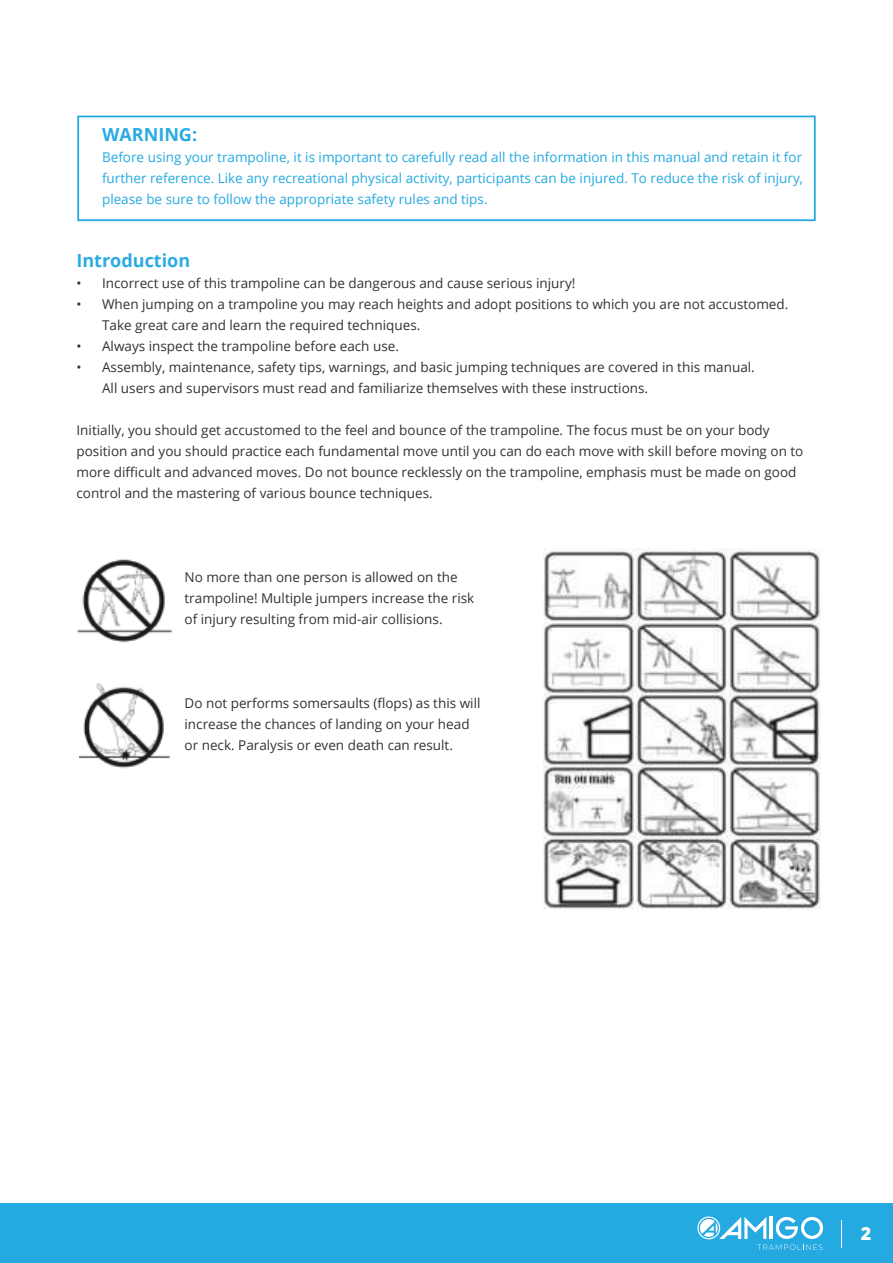
<style>
.page{position:relative;width:893px;height:1263px;background:#fff}
.page>*{position:absolute;margin:0;border:0;box-sizing:border-box;transform-origin:0 0}
.t1{font:700 18px "Open Sans";color:#2babe3}
.t2{font:800 18px "Open Sans";color:#fff}
.t3{font:13.5px/21px "Open Sans";color:#333232}
.t4{font:13.5px/21px "Open Sans";color:#25a9e1;text-align:justify}
</style>
<div class="page">
<div style="left:0;top:1203px;width:893px;height:60px;background:#25a9e1"></div>
<svg style="left:841px;top:1220px;width:1px;height:27px"></svg>
<svg style="left:697px;top:1216px;width:126px;height:34px"></svg>
<div style="left:77px;top:116px;width:739px;height:105px;border:2px solid #25a9e1"></div>
<img style="left:77px;top:559px;width:95px;height:84px">
<img style="left:79px;top:683px;width:91px;height:86px">
<img style="left:543px;top:549px;width:277px;height:360px">
<h1 class="t1" style="left:102px;top:128px;width:97px">WARNING:</h1>
<p class="t4" style="left:102px;top:148px;width:703px">Before using your trampoline, it is important to carefully read all the information in this manual and retain it for further reference. Like any recreational physical activity, participants can be injured. To reduce the risk of injury, please be sure to follow the appropriate safety rules and tips.</p>
<h1 class="t1" style="left:77px;top:254px;width:115px">Introduction</h1>
<p class="t3" style="left:77px;top:274px;width:500px">• Incorrect use of this trampoline can be dangerous and cause serious injury!</p>
<p class="t3" style="left:102px;top:295px;width:688px;text-indent:-26px">• When jumping on a trampoline you may reach heights and adopt positions to which you are not accustomed.<br>Take great care and learn the required techniques.</p>
<p class="t3" style="left:77px;top:337px;width:324px">• Always inspect the trampoline before each use.</p>
<p class="t3" style="left:102px;top:358px;width:654px;text-indent:-26px">• Assembly, maintenance, safety tips, warnings, and basic jumping techniques are covered in this manual.<br>All users and supervisors must read and familiarize themselves with these instructions.</p>
<p class="t3" style="left:77px;top:421px;width:728px">Initially, you should get accustomed to the feel and bounce of the trampoline. The focus must be on your body position and you should practice each fundamental move until you can do each move with skill before moving on to more difficult and advanced moves. Do not bounce recklessly on the trampoline, emphasis must be made on good control and the mastering of various bounce techniques.</p>
<p class="t3" style="left:185px;top:568px;width:291px">No more than one person is allowed on the trampoline! Multiple jumpers increase the risk of injury resulting from mid-air collisions.</p>
<p class="t3" style="left:185px;top:693px;width:297px">Do not performs somersaults (flops) as this will increase the chances of landing on your head or neck. Paralysis or even death can result.</p>
<h1 class="t2" style="left:861px;top:1224px;width:12px">2</h1>
</div>
